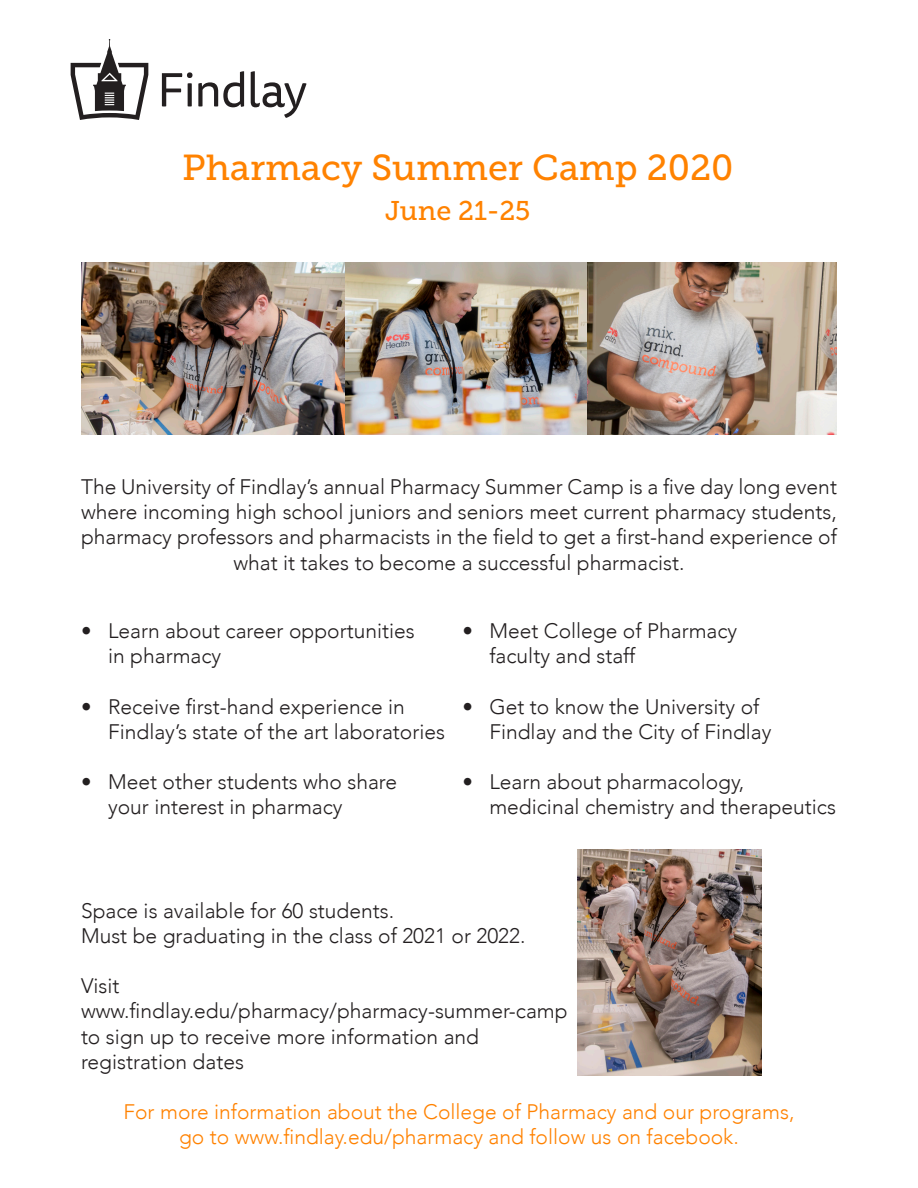
<style>
.page{position:relative;width:918px;height:1188px;background:#fff}
.page>*{position:absolute;margin:0;border:0;box-sizing:border-box;transform-origin:0 0}
.t1{font:36px "Museo Slab 500";color:#ff8200}
.t2{font:27px "Museo Slab 500";color:#ff8200}
.t3{font:300 21px/25.2px "Avenir";color:#231f20}
.t4{font:300 21px "Avenir";color:#ff8200}
</style>
<div class="page">
<img style="left:81px;top:262px;width:756px;height:172px">
<img style="left:578px;top:849px;width:183px;height:227px">
<svg style="left:162px;top:72px;width:30px;height:34px"></svg>
<svg style="left:198px;top:71px;width:46px;height:36px"></svg>
<svg style="left:251px;top:71px;width:56px;height:47px"></svg>
<svg style="left:71px;top:39px;width:77px;height:81px"></svg>
<p class="t1" style="left:182px;top:147px;width:553px">Pharmacy Summer Camp 2020</p>
<p class="t2" style="left:385px;top:195px;width:147px">June 21-25</p>
<p class="t3" style="left:81px;top:474px;width:757px;text-align:center">The University of Findlay’s annual Pharmacy Summer Camp is a five day long event where incoming high school juniors and seniors meet current pharmacy students, pharmacy professors and pharmacists in the field to get a first-hand experience of what it takes to become a successful pharmacist.</p>
<p class="t3" style="left:108px;top:618px;width:308px;text-indent:-27px">• Learn about career opportunities in pharmacy</p>
<p class="t3" style="left:108px;top:694px;width:338px;text-indent:-27px">• Receive first-hand experience in<br>Findlay’s state of the art laboratories</p>
<p class="t3" style="left:108px;top:769px;width:291px;text-indent:-27px">• Meet other students who share your interest in pharmacy</p>
<p class="t3" style="left:489px;top:618px;width:249px;text-indent:-27px">• Meet College of Pharmacy faculty and staff</p>
<p class="t3" style="left:489px;top:694px;width:284px;text-indent:-27px">• Get to know the University of<br>Findlay and the City of Findlay</p>
<p class="t3" style="left:489px;top:769px;width:348px;text-indent:-27px">• Learn about pharmacology, medicinal chemistry and therapeutics</p>
<p class="t3" style="left:81px;top:898px;width:315px">Space is available for 60 students.</p>
<p class="t3" style="left:81px;top:923px;width:446px">Must be graduating in the class of 2021 or 2022.</p>
<p class="t3" style="left:81px;top:973px;width:40px">Visit</p>
<p class="t3" style="left:81px;top:999px;width:488px">www.findlay.edu/pharmacy/pharmacy-summer-camp</p>
<p class="t3" style="left:81px;top:1024px;width:400px">to sign up to receive more information and</p>
<p class="t3" style="left:81px;top:1049px;width:165px">registration dates</p>
<p class="t4" style="left:124px;top:1100px;width:672px">For more information about the College of Pharmacy and our programs,</p>
<p class="t4" style="left:179px;top:1125px;width:561px">go to www.findlay.edu/pharmacy and follow us on facebook.</p>
</div>
